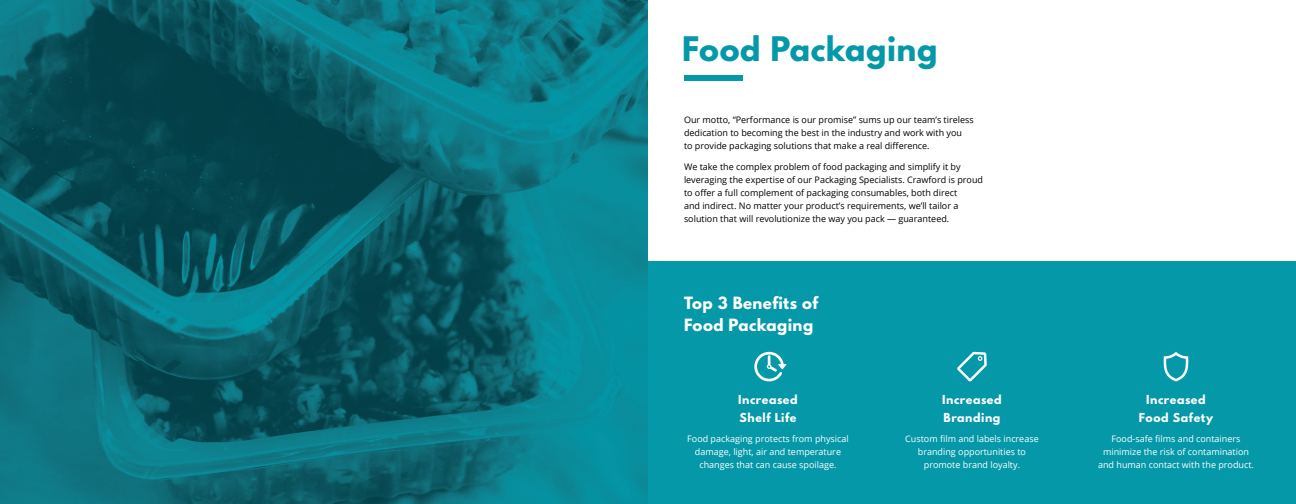
<style>
.page{position:relative;width:1296px;height:504px;background:#fff}
.page>*{position:absolute;margin:0;border:0;box-sizing:border-box;transform-origin:0 0}
.t1{font:700 30px "League Spartan";letter-spacing:.015em;color:#0498a8}
.t2{font:700 15px/22px "League Spartan";letter-spacing:.025em;color:#fff}
.t3{font:700 11px/18px "League Spartan";letter-spacing:.05em;color:#fff}
.t4{font:9px/13px "Open Sans";color:#000}
.t5{font:9px/13px "Open Sans";color:#fff;text-align:center}
</style>
<div class="page">
<div style="left:648px;top:261px;width:648px;height:243px;background:#0498a8"></div>
<img style="left:0;top:0;width:648px;height:504px">
<div style="left:684px;top:75px;width:58px;height:6px;background:#0498a8"></div>
<svg style="left:754px;top:352px;width:32px;height:29px"></svg>
<svg style="left:957px;top:352px;width:30px;height:29px"></svg>
<svg style="left:1164px;top:352px;width:24px;height:29px"></svg>
<h1 class="t1" style="left:682px;top:25px;width:257px">Food Packaging</h1>
<p class="t4" style="left:684px;top:113px;width:291px">Our motto, “Performance is our promise” sums up our team’s tireless dedication to becoming the best in the industry and work with you<br>to provide packaging solutions that make a real difference.</p>
<p class="t4" style="left:684px;top:160px;width:301px">We take the complex problem of food packaging and simplify it by leveraging the expertise of our Packaging Specialists. Crawford is proud to offer a full complement of packaging consumables, both direct<br>and indirect. No matter your product’s requirements, we’ll tailor a solution that will revolutionize the way you pack — guaranteed.</p>
<h2 class="t2" style="left:684px;top:291px;width:135px">Top 3 Benefits of<br>Food Packaging</h2>
<p class="t3" style="left:738px;top:390px;width:61px">Increased<br>Shelf Life</p>
<p class="t5" style="left:687px;top:432px;width:163px">Food packaging protects from physical damage, light, air and temperature changes that can cause spoilage.</p>
<p class="t3" style="left:942px;top:390px;width:61px">Increased<br>Branding</p>
<p class="t5" style="left:905px;top:432px;width:135px">Custom film and labels increase branding opportunities to promote brand loyalty.</p>
<p class="t3" style="left:1139px;top:390px;width:76px;text-align:center">Increased<br>Food Safety</p>
<p class="t5" style="left:1098px;top:432px;width:157px">Food-safe films and containers minimize the risk of contamination and human contact with the product.</p>
</div>
